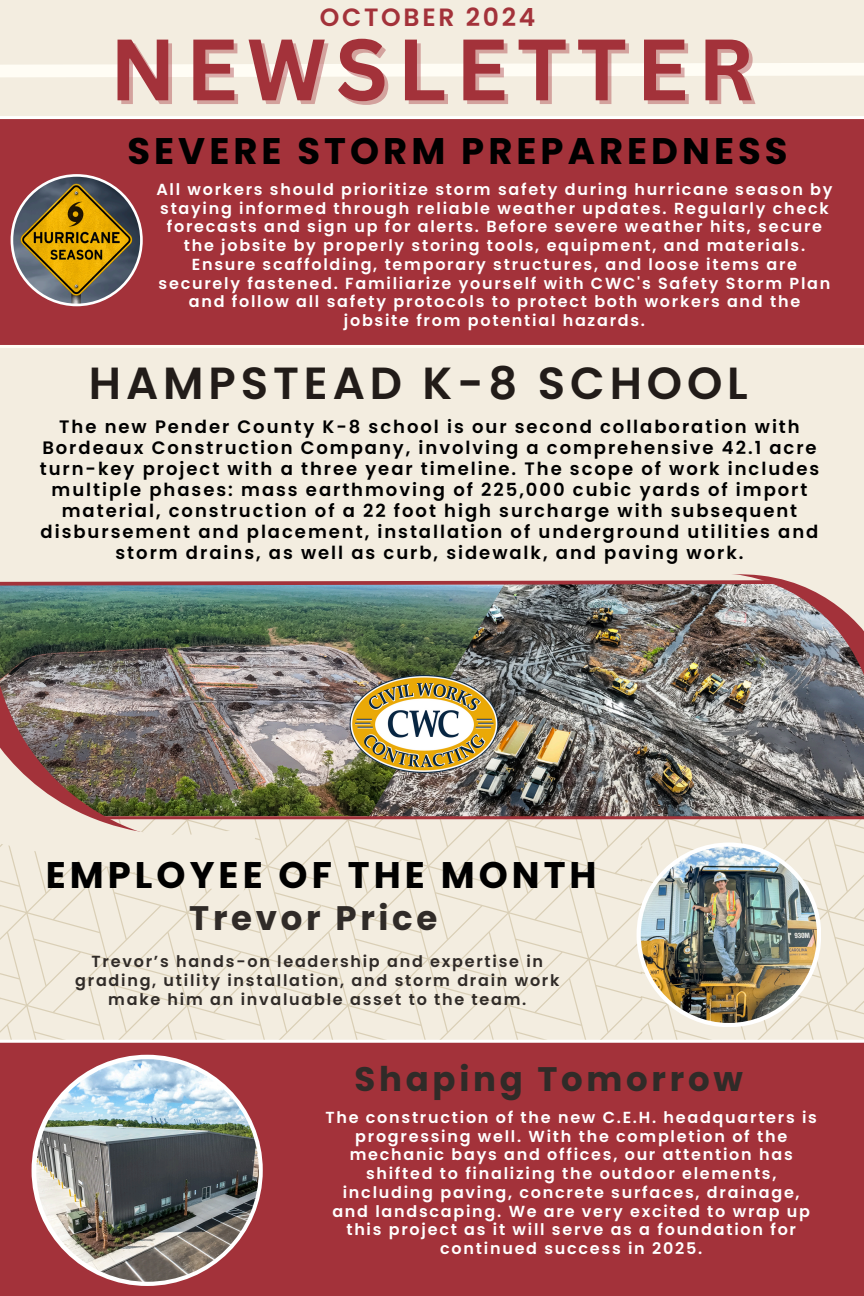
<style>
.page{position:relative;width:864px;height:1296px;background:#f3ede0}
.page>*{position:absolute;margin:0;border:0;box-sizing:border-box;transform-origin:0 0}
.t1{font:700 85px "Canva Sans";letter-spacing:.11em;color:#a3323a}
.t2{font:600 45px "Poppins";letter-spacing:.11em;color:#221c19}
.t3{font:700 37px "Poppins";letter-spacing:.11em;color:#000}
.t4{font:700 34px "Poppins";letter-spacing:.11em;color:#302b28}
.t5{font:600 25px "Poppins";letter-spacing:.11em;color:#a3323a}
.t6{font:600 18px/21px "Poppins";letter-spacing:.11em;color:#000;text-align:center}
.t7{font:600 16px/18.8px "Poppins";letter-spacing:.11em;color:#fff;text-align:center}
.t8{font:600 16px/18.8px "Poppins";letter-spacing:.11em;color:#302b28;text-align:center}
</style>
<div class="page">
<svg style="left:0;top:846px;width:321px;height:194px"></svg>
<svg style="left:300px;top:1031px;width:21px;height:9px"></svg>
<svg style="left:642px;top:846px;width:222px;height:194px"></svg>
<svg style="left:321px;top:846px;width:321px;height:194px"></svg>
<svg style="left:622px;top:1031px;width:20px;height:9px"></svg>
<div style="left:0;top:1043px;width:864px;height:253px;background:#a3323a"></div>
<div style="left:0;top:119px;width:864px;height:226px;background:#a3323a"></div>
<hr style="left:0;top:116px;width:864px;height:3px;background:#fff">
<hr style="left:0;top:345px;width:864px;height:3px;background:#fffdf5">
<svg style="left:0;top:63px;width:864px;height:14px"></svg>
<div style="left:637px;top:843px;width:184px;height:184px;background:#fff;border-radius:50%"></div>
<img style="left:641px;top:847px;width:176px;height:176px;border-radius:50%">
<svg style="left:11px;top:174px;width:132px;height:132px"></svg>
<img style="left:13px;top:177px;width:127px;height:127px;border-radius:50%">
<svg style="left:0;top:846px;width:287px;height:49px"></svg>
<img style="left:0;top:574px;width:864px;height:272px">
<hr style="left:0;top:1040px;width:864px;height:3px;background:#fff">
<div style="left:32px;top:1055px;width:231px;height:231px;background:#fff;border-radius:50%"></div>
<img style="left:36px;top:1059px;width:223px;height:223px;border-radius:50%">
<p class="t5" style="left:320px;top:0;width:217px">OCTOBER 2024</p>
<p class="t1" style="left:110px;top:10px;width:646px">NEWSLETTER</p>
<p class="t3" style="left:127px;top:126px;width:662px">SEVERE STORM PREPAREDNESS</p>
<p class="t7" style="left:156px;top:180px;width:678px">All workers should prioritize storm safety during hurricane season by staying informed through reliable weather updates. Regularly check forecasts and sign up for alerts. Before severe weather hits, secure the jobsite by properly storing tools, equipment, and materials.<br>Ensure scaffolding, temporary structures, and loose items are securely fastened. Familiarize yourself with CWC's Safety Storm Plan and follow all safety protocols to protect both workers and the jobsite from potential hazards.</p>
<p class="t2" style="left:89px;top:352px;width:661px">HAMPSTEAD K-8 SCHOOL</p>
<p class="t6" style="left:40px;top:417px;width:781px">The new Pender County K-8 school is our second collaboration with Bordeaux Construction Company, involving a comprehensive 42.1 acre turn-key project with a three year timeline. The scope of work includes multiple phases: mass earthmoving of 225,000 cubic yards of import material, construction of a 22 foot high surcharge with subsequent disbursement and placement, installation of underground utilities and storm drains, as well as curb, sidewalk, and paving work.</p>
<h6 class="t3" style="left:46px;top:849px;width:552px">EMPLOYEE OF THE MONTH</h6>
<h2 class="t4" style="left:189px;top:895px;width:250px">Trevor Price</h2>
<p class="t8" style="left:75px;top:952px;width:486px">Trevor’s hands-on leadership and expertise in grading, utility installation, and storm drain work make him an invaluable asset to the team.</p>
<p class="t4" style="left:355px;top:1056px;width:390px">Shaping Tomorrow</p>
<p class="t7" style="left:325px;top:1108px;width:493px">The construction of the new C.E.H. headquarters is progressing well. With the completion of the mechanic bays and offices, our attention has shifted to finalizing the outdoor elements, including paving, concrete surfaces, drainage, and landscaping. We are very excited to wrap up this project as it will serve as a foundation for continued success in 2025.</p>
</div>
